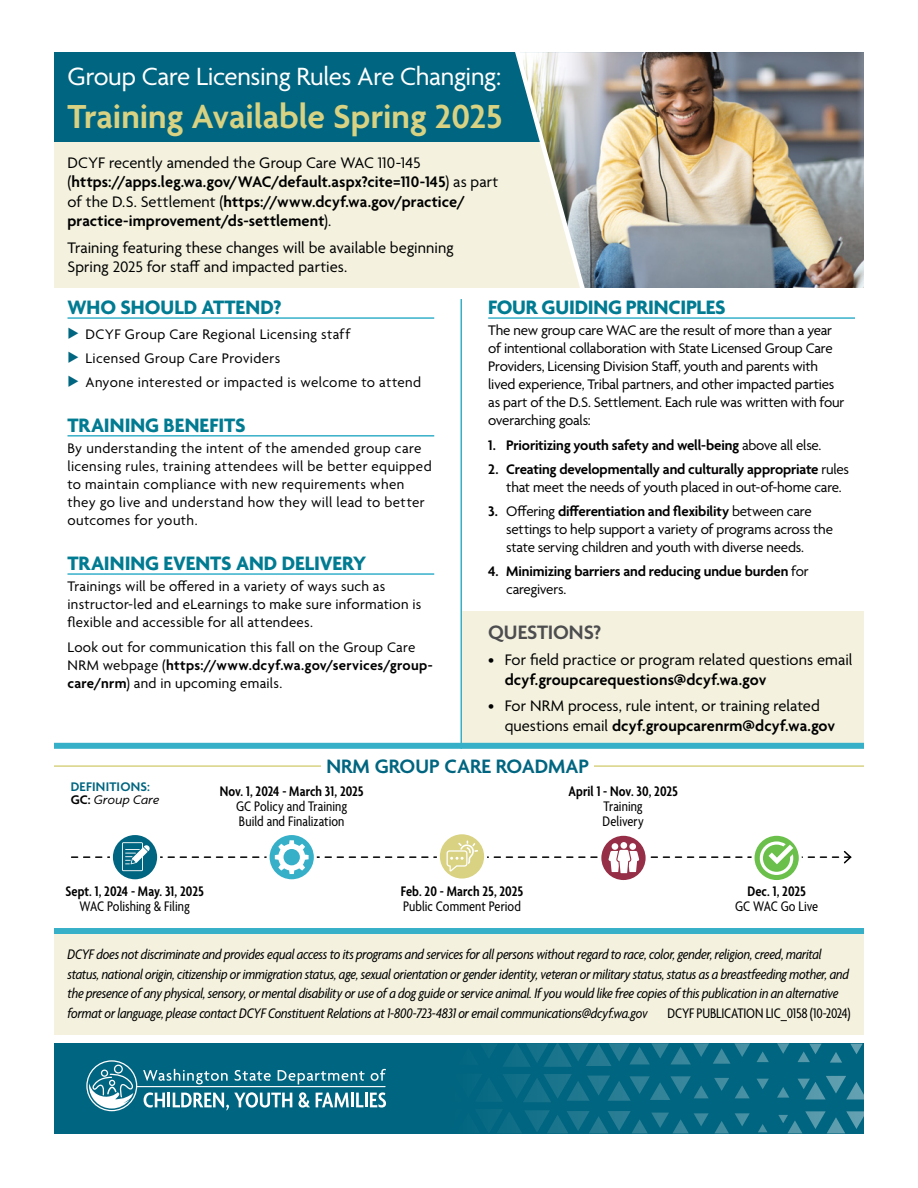
<style>
.page{position:relative;width:918px;height:1188px;background:#fff}
.page>*{position:absolute;margin:0;border:0;box-sizing:border-box;transform-origin:0 0}
.t1{font:600 36px "Agenda";letter-spacing:-.005em;color:#d8d282}
.t2{font:27px "Agenda";letter-spacing:-.015em;color:#fff}
.t3{font:700 21px "Agenda";letter-spacing:-.01em;color:#007b92}
.t4{font:600 21px "Agenda";color:#006580}
.t5{font:600 21px "Agenda";letter-spacing:-.005em;color:#4d4d4f}
.t6{font:600 16.5px/19.5px "Agenda";letter-spacing:.005em;color:#000}
.t7{font:16.5px/19.5px "Agenda";color:#000}
.t8{font:15px/18px "Agenda";letter-spacing:.01em;color:#000}
.t9{font:italic condensed 15px/19.5px "Agenda";letter-spacing:-.015em;color:#000}
.t10{font:15px/18px "Agenda";letter-spacing:-.015em;color:#000}
.t11{font:condensed 15px/15px "Agenda";color:#000}
.t12{font:600 15px/18px "Agenda";letter-spacing:-.01em;color:#000}
.t13{font:600 condensed 15px "Agenda";color:#000}
.t14{font:600 13.5px/13.5px "Agenda";letter-spacing:.02em;color:#006580}
.s1{font-weight:400}
.s2{font-weight:600}
.s3{color:#000}
.s4{font-weight:400;font-style:italic;color:#000}
</style>
<div class="page">
<div style="left:54px;top:928px;width:810px;height:6px;background:#36b0c9"></div>
<svg style="left:111px;top:834px;width:48px;height:47px"></svg>
<div style="left:110px;top:832px;width:50px;height:50px;border:3px solid #fff;border-radius:50%"></div>
<svg style="left:268px;top:834px;width:47px;height:47px"></svg>
<div style="left:267px;top:832px;width:50px;height:50px;border:3px solid #fff;border-radius:50%"></div>
<svg style="left:753px;top:834px;width:47px;height:48px"></svg>
<div style="left:752px;top:833px;width:50px;height:50px;border:3px solid #fff;border-radius:50%"></div>
<div style="left:54px;top:52px;width:810px;height:91px;background:#006580"></div>
<div style="left:54px;top:142px;width:810px;height:146px;background:#f4f2df"></div>
<img style="left:589px;top:52px;width:275px;height:236px">
<svg style="left:515px;top:52px;width:74px;height:236px"></svg>
<hr style="left:54px;top:765px;width:810px;height:2px;background:#d8d282">
<hr style="left:68px;top:317px;width:366px;height:2px;background:#36b0c9">
<hr style="left:68px;top:435px;width:366px;height:2px;background:#36b0c9">
<hr style="left:68px;top:573px;width:366px;height:2px;background:#36b0c9">
<hr style="left:488px;top:317px;width:367px;height:2px;background:#36b0c9">
<div style="left:461px;top:611px;width:403px;height:48px;background:#f4f2df"></div>
<div style="left:461px;top:640px;width:403px;height:63px;background:#f4f2df"></div>
<div style="left:461px;top:686px;width:403px;height:63px;background:#f4f2df"></div>
<div style="left:54px;top:743px;width:810px;height:6px;background:#36b0c9"></div>
<hr style="left:460px;top:299px;width:2px;height:450px;background:#36b0c9">
<div style="left:322px;top:758px;width:272px;height:21px;background:#fff"></div>
<svg style="left:438px;top:833px;width:48px;height:47px"></svg>
<div style="left:437px;top:831px;width:50px;height:51px;border:3px solid #fff;border-radius:50%"></div>
<svg style="left:600px;top:834px;width:47px;height:48px"></svg>
<div style="left:598px;top:833px;width:51px;height:50px;border:3px solid #fff;border-radius:50%"></div>
<svg style="left:72px;top:840px;width:780px;height:35px"></svg>
<div style="left:54px;top:934px;width:810px;height:101px;background:#f4f2df"></div>
<div style="left:54px;top:1043px;width:810px;height:90px;background:#006580"></div>
<svg style="left:144px;top:1092px;width:148px;height:18px"></svg>
<svg style="left:298px;top:1092px;width:12px;height:16px"></svg>
<svg style="left:316px;top:1092px;width:33px;height:15px"></svg>
<hr style="left:351px;top:1093px;width:3px;height:14px;background:#fff">
<svg style="left:356px;top:1092px;width:30px;height:16px"></svg>
<hr style="left:137px;top:1086px;width:248px;height:1px;background:#fff">
<svg style="left:143px;top:1069px;width:85px;height:15px"></svg>
<svg style="left:235px;top:1070px;width:36px;height:11px"></svg>
<svg style="left:278px;top:1070px;width:87px;height:14px"></svg>
<svg style="left:371px;top:1069px;width:15px;height:12px"></svg>
<div style="left:86px;top:1060px;width:51px;height:51px;border:1px solid #fff;border-radius:50%"></div>
<div style="left:114px;top:1065px;width:9px;height:9px;border:1px solid #fff;border-radius:50%"></div>
<div style="left:101px;top:1070px;width:7px;height:7px;border:1px solid #fff;border-radius:50%"></div>
<svg style="left:89px;top:1072px;width:47px;height:37px"></svg>
<svg style="left:756px;top:1051px;width:13px;height:11px"></svg>
<svg style="left:777px;top:1087px;width:12px;height:11px"></svg>
<svg style="left:777px;top:1043px;width:12px;height:11px"></svg>
<svg style="left:757px;top:1079px;width:12px;height:10px"></svg>
<svg style="left:758px;top:1124px;width:9px;height:8px"></svg>
<svg style="left:735px;top:1113px;width:15px;height:13px"></svg>
<svg style="left:735px;top:1085px;width:15px;height:13px"></svg>
<svg style="left:491px;top:1043px;width:259px;height:24px"></svg>
<svg style="left:491px;top:1074px;width:238px;height:28px"></svg>
<svg style="left:491px;top:1109px;width:238px;height:24px"></svg>
<svg style="left:778px;top:1111px;width:86px;height:22px"></svg>
<svg style="left:798px;top:1076px;width:66px;height:23px"></svg>
<svg style="left:798px;top:1044px;width:24px;height:18px"></svg>
<svg style="left:830px;top:1052px;width:12px;height:11px"></svg>
<svg style="left:850px;top:1044px;width:13px;height:10px"></svg>
<h2 class="t2" style="left:68px;top:62px;width:435px">Group Care Licensing Rules Are Changing:</h2>
<h1 class="t1" style="left:68px;top:97px;width:437px">Training Available Spring 2025</h1>
<p class="t6" style="left:68px;top:154px;width:432px"><span class="s1">DCYF recently amended the Group Care WAC 110-145 (</span>https://apps.leg.wa.gov/WAC/default.aspx?cite=110-145<span class="s1">) as part of the D.S. Settlement (</span>https://www.dcyf.wa.gov/practice/ practice-improvement/ds-settlement<span class="s1">).</span></p>
<p class="t7" style="left:68px;top:239px;width:388px">Training featuring these changes will be available beginning<br>Spring 2025 for staff and impacted parties.</p>
<h3 class="t3" style="left:68px;top:296px;width:216px">WHO SHOULD ATTEND?</h3>
<p class="t8" style="left:86px;top:323px;width:337px;line-height:24px">DCYF Group Care Regional Licensing staff<br>Licensed Group Care Providers<br>Anyone interested or impacted is welcome to attend</p>
<h3 class="t3" style="left:68px;top:414px;width:180px">TRAINING BENEFITS</h3>
<p class="t8" style="left:68px;top:440px;width:366px">By understanding the intent of the amended group care licensing rules, training attendees will be better equipped to maintain compliance with new requirements when they go live and understand how they will lead to better outcomes for youth.</p>
<h3 class="t3" style="left:68px;top:552px;width:300px">TRAINING EVENTS AND DELIVERY</h3>
<p class="t8" style="left:68px;top:578px;width:355px">Trainings will be offered in a variety of ways such as instructor-led and eLearnings to make sure information is flexible and accessible for all attendees.</p>
<p class="t8" style="left:68px;top:639px;width:367px">Look out for communication this fall on the Group Care<br>NRM webpage (<span class="s2">https://www.dcyf.wa.gov/services/group&shy;care/nrm</span>) and in upcoming emails.</p>
<h3 class="t3" style="left:488px;top:296px;width:239px">FOUR GUIDING PRINCIPLES</h3>
<p class="t10" style="left:488px;top:322px;width:358px">The new group care WAC are the result of more than a year of intentional collaboration with State Licensed Group Care Providers, Licensing Division Staff, youth and parents with lived experience, Tribal partners, and other impacted parties as part of the D.S. Settlement. Each rule was written with four overarching goals:</p>
<p class="t12" style="left:488px;top:437px;width:335px">1. Prioritizing youth safety and well-being <span class="s1">above all else.</span></p>
<p class="t10" style="left:506px;top:461px;width:344px;text-indent:-18px"><span class="s2">2. Creating developmentally and culturally appropriate</span> rules that meet the needs of youth placed in out-of-home care.</p>
<p class="t10" style="left:506px;top:503px;width:328px;text-indent:-18px"><span class="s2">3.</span> Offering <span class="s2">differentiation and flexibility</span> between care settings to help support a variety of programs across the state serving children and youth with diverse needs.</p>
<p class="t12" style="left:506px;top:563px;width:304px;text-indent:-18px">4. Minimizing barriers and reducing undue burden <span class="s1">for caregivers.</span></p>
<h3 class="t5" style="left:488px;top:621px;width:115px">QUESTIONS?</h3>
<p class="t7" style="left:488px;top:651px;width:366px">• For field practice or program related questions email</p>
<p class="t6" style="left:505px;top:671px;width:263px">dcyf.groupcarequestions@dcyf.wa.gov</p>
<p class="t7" style="left:505px;top:697px;width:332px;text-indent:-16px">• For NRM process, rule intent, or training related questions email <span class="s2">dcyf.groupcarenrm@dcyf.wa.gov</span></p>
<h3 class="t4" style="left:326px;top:755px;width:264px">NRM GROUP CARE ROADMAP</h3>
<p class="t14" style="left:71px;top:780px;width:90px">DEFINITIONS:<br><span class="s3">GC:</span> <span class="s4">Group Care</span></p>
<p class="t13" style="left:220px;top:783px;width:146px">Nov. 1, 2024 - March 31, 2025</p>
<p class="t11" style="left:236px;top:799px;width:112px">GC Policy and Training<br>Build and Finalization</p>
<p class="t13" style="left:568px;top:783px;width:111px">April 1 - Nov. 30, 2025</p>
<p class="t11" style="left:603px;top:799px;width:43px">Training<br>Delivery</p>
<p class="t13" style="left:401px;top:883px;width:124px">Feb. 20 - March 25, 2025</p>
<p class="t11" style="left:403px;top:900px;width:119px">Public Comment Period</p>
<p class="t13" style="left:65px;top:883px;width:140px">Sept. 1, 2024 - May. 31, 2025</p>
<p class="t11" style="left:79px;top:900px;width:112px">WAC Polishing &amp; Filing</p>
<p class="t13" style="left:747px;top:883px;width:60px">Dec. 1, 2025</p>
<p class="t11" style="left:735px;top:900px;width:85px">GC WAC Go Live</p>
<p class="t9" style="left:68px;top:945px;width:783px">DCYF does not discriminate and provides equal access to its programs and services for all persons without regard to race, color, gender, religion, creed, marital status, national origin, citizenship or immigration status, age, sexual orientation or gender identity, veteran or military status, status as a breastfeeding mother, and the presence of any physical, sensory, or mental disability or use of a dog guide or service animal. If you would like free copies of this publication in an alternative format or language, please contact DCYF Constituent Relations at 1-800-723-4831 or email communications@dcyf.wa.gov</p>
<p class="t11" style="left:668px;top:1007px;width:184px">DCYF PUBLICATION LIC_0158 (10-2024)</p>
</div>
